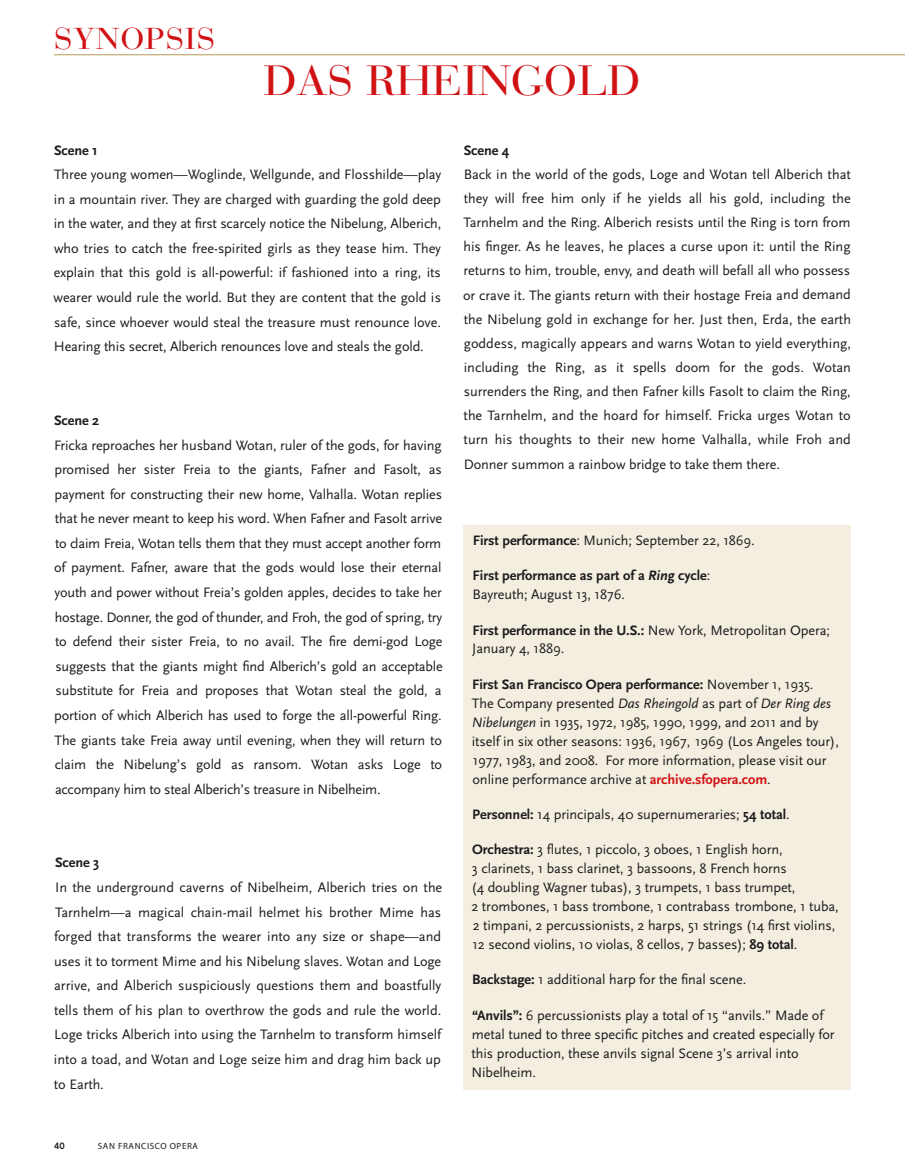
<style>
.page{position:relative;width:905px;height:1175px;background:#fff}
.page>*{position:absolute;margin:0;border:0;box-sizing:border-box;transform-origin:0 0}
.t1{font:42px "Bauer Bodoni";letter-spacing:-.005em;color:#d11214;scale:1.1 1}
.t2{font:30px "Bauer Bodoni";letter-spacing:.02em;color:#d11214;scale:1.1 1}
.t3{font:14.25px/24.6px "Scala Sans Pro";letter-spacing:-.005em;color:#1c1b1b;text-align:justify}
.t4{font:700 14.25px/18.9px "Scala Sans Pro";letter-spacing:-.005em;color:#1c1b1b}
.t5{font:9px "Myriad Pro";letter-spacing:.07em;color:#1c1b1b}
.t6{font:800 9px "Avenir";color:#1c1b1b}
.s1{font-weight:700}
.s2{font-style:italic}
.s3{font-weight:400}
.s4{font-weight:700;color:#d11214}
</style>
<div class="page">
<hr style="left:54px;top:54px;width:850px;height:1px;background:#b59952">
<div style="left:464px;top:525px;width:386px;height:564px;background:#f4eee1"></div>
<h2 class="t2" style="left:54px;top:21px;width:148px">SYNOPSIS</h2>
<h1 class="t1" style="left:264px;top:55px;width:344px">DAS RHEINGOLD</h1>
<p class="t4" style="left:54px;top:140px;width:45px">Scene 1</p>
<p class="t3" style="left:54px;top:162px;width:389px">Three young women—Woglinde, Wellgunde, and Flosshilde—play in a mountain river. They are charged with guarding the gold deep in the water, and they at first scarcely notice the Nibelung, Alberich, who tries to catch the free-spirited girls as they tease him. They explain that this gold is all-powerful: if fashioned into a ring, its wearer would rule the world. But they are content that the gold is safe, since whoever would steal the treasure must renounce love.<br>Hearing this secret, Alberich renounces love and steals the gold.</p>
<p class="t4" style="left:54px;top:411px;width:47px">Scene 2</p>
<p class="t3" style="left:54px;top:432px;width:390px">Fricka reproaches her husband Wotan, ruler of the gods, for having promised her sister Freia to the giants, Fafner and Fasolt, as payment for constructing their new home, Valhalla. Wotan replies that he never meant to keep his word. When Fafner and Fasolt arrive to claim Freia, Wotan tells them that they must accept another form of payment. Fafner, aware that the gods would lose their eternal youth and power without Freia’s golden apples, decides to take her hostage. Donner, the god of thunder, and Froh, the god of spring, try to defend their sister Freia, to no avail. The fire demi-god Loge suggests that the giants might find Alberich’s gold an acceptable substitute for Freia and proposes that Wotan steal the gold, a portion of which Alberich has used to forge the all-powerful Ring.<br>The giants take Freia away until evening, when they will return to claim the Nibelung’s gold as ransom. Wotan asks Loge to accompany him to steal Alberich’s treasure in Nibelheim.</p>
<p class="t4" style="left:55px;top:853px;width:46px">Scene 3</p>
<p class="t3" style="left:54px;top:875px;width:390px">In the underground caverns of Nibelheim, Alberich tries on the Tarnhelm—a magical chain-mail helmet his brother Mime has forged that transforms the wearer into any size or shape—and uses it to torment Mime and his Nibelung slaves. Wotan and Loge arrive, and Alberich suspiciously questions them and boastfully tells them of his plan to overthrow the gods and rule the world.<br>Loge tricks Alberich into using the Tarnhelm to transform himself into a toad, and Wotan and Loge seize him and drag him back up to Earth.</p>
<p class="t4" style="left:463px;top:140px;width:47px">Scene 4</p>
<p class="t3" style="left:463px;top:162px;width:389px;line-height:24.2px">Back in the world of the gods, Loge and Wotan tell Alberich that they will free him only if he yields all his gold, including the Tarnhelm and the Ring. Alberich resists until the Ring is torn from his finger. As he leaves, he places a curse upon it: until the Ring returns to him, trouble, envy, and death will befall all who possess or crave it. The giants return with their hostage Freia and demand the Nibelung gold in exchange for her. Just then, Erda, the earth goddess, magically appears and warns Wotan to yield everything, including the Ring, as it spells doom for the gods. Wotan surrenders the Ring, and then Fafner kills Fasolt to claim the Ring, the Tarnhelm, and the hoard for himself. Fricka urges Wotan to turn his thoughts to their new home Valhalla, while Froh and Donner summon a rainbow bridge to take them there.</p>
<p class="t3" style="left:472px;top:527px;width:283px"><span class="s1">First performance</span>: Munich; September 22, 1869.</p>
<p class="t4" style="left:472px;top:566px;width:239px">First performance as part of a <span class="s2">Ring</span> cycle<span class="s3">:<br>Bayreuth; August 13, 1876.</span></p>
<p class="t3" style="left:472px;top:620px;width:359px;line-height:18.9px"><span class="s1">First performance in the U.S.:</span> New York, Metropolitan Opera;<br>January 4, 1889.</p>
<p class="t3" style="left:471px;top:674px;width:369px;line-height:18.9px;text-align:left"><span class="s1">First San Francisco Opera performance:</span> November 1, 1935.<br>The Company presented <span class="s2">Das Rheingold</span> as part of <span class="s2">Der Ring des Nibelungen</span> in 1935, 1972, 1985, 1990, 1999, and 2011 and by itself in six other seasons: 1936, 1967, 1969 (Los Angeles tour), 1977, 1983, and 2008. For more information, please visit our online performance archive at <span class="s4">archive.sfopera.com</span>.</p>
<p class="t3" style="left:472px;top:802px;width:319px"><span class="s1">Personnel:</span> 14 principals, 40 supernumeraries; <span class="s1">54 total</span>.</p>
<p class="t3" style="left:471px;top:840px;width:369px;line-height:18.9px;text-align:left"><span class="s1">Orchestra:</span> 3 flutes, 1 piccolo, 3 oboes, 1 English horn,<br>3 clarinets, 1 bass clarinet, 3 bassoons, 8 French horns<br>(4 doubling Wagner tubas), 3 trumpets, 1 bass trumpet,<br>2 trombones, 1 bass trombone, 1 contrabass trombone, 1 tuba, 2 timpani, 2 percussionists, 2 harps, 51 strings (14 first violins, 12 second violins, 10 violas, 8 cellos, 7 basses); <span class="s1">89 total</span>.</p>
<p class="t3" style="left:472px;top:967px;width:275px"><span class="s1">Backstage:</span> 1 additional harp for the final scene.</p>
<p class="t3" style="left:471px;top:1005px;width:365px;line-height:18.9px;text-align:left"><span class="s1">“Anvils”:</span> 6 percussionists play a total of 15 “anvils.” Made of metal tuned to three specific pitches and created especially for this production, these anvils signal Scene 3’s arrival into Nibelheim.</p>
<p class="t6" style="left:54px;top:1140px;width:12px">40</p>
<p class="t5" style="left:98px;top:1140px;width:102px">SAN FRANCISCO OPERA</p>
</div>
